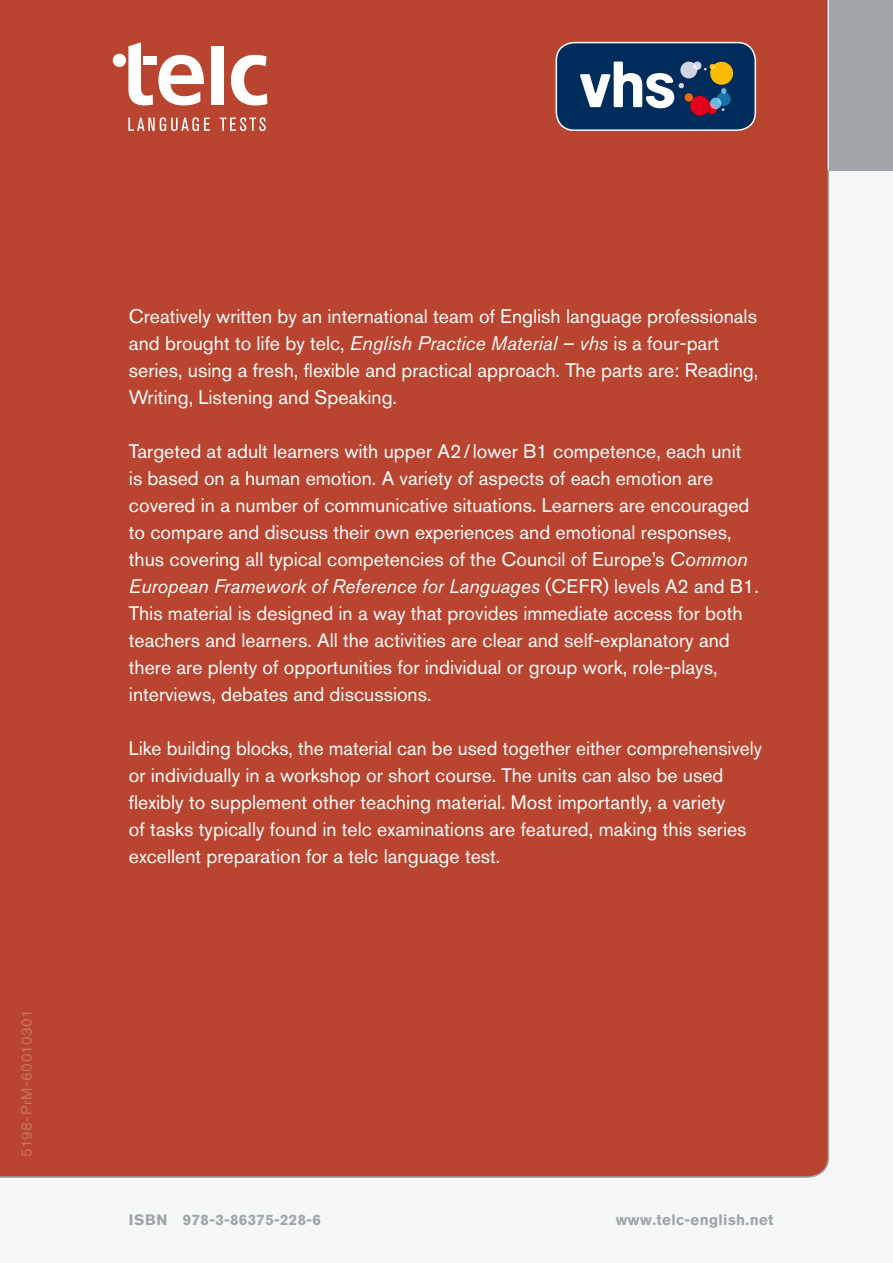
<style>
.page{position:relative;width:893px;height:1263px;background:#f6f7f7}
.page>*{position:absolute;margin:0;border:0;box-sizing:border-box;transform-origin:0 0}
.t1{font:19.5px/27px "Akzidenz Grotesk Pro";color:#fff}
.t2{font:700 15px "Akzidenz Grotesk Pro";letter-spacing:.025em;color:#a0a5a9}
.t3{font:15px "Akzidenz Grotesk Pro";letter-spacing:.035em;color:#ca7256}
.s1{font-style:italic}
</style>
<div class="page">
<div style="left:0;top:0;width:830px;height:1178px;background:#b94530"></div>
<hr style="left:828px;top:0;width:1px;height:170px;background:#fff">
<div style="left:829px;top:0;width:64px;height:170px;background:#a0a5a9"></div>
<svg style="left:128px;top:117px;width:82px;height:14px"></svg>
<svg style="left:220px;top:117px;width:46px;height:14px"></svg>
<svg style="left:128px;top:42px;width:76px;height:63px"></svg>
<div style="left:211px;top:46px;width:12px;height:58px;background:#fff"></div>
<svg style="left:231px;top:55px;width:36px;height:50px"></svg>
<div style="left:113px;top:54px;width:13px;height:13px;background:#fff;border-radius:50%"></div>
<div style="left:144px;top:56px;width:13px;height:9px;background:#fff"></div>
<div style="left:556px;top:43px;width:199px;height:87px;background:#002c5b;border-radius:18px"></div>
<div style="left:555px;top:42px;width:201px;height:89px;border:2px solid #fff;border-radius:18px"></div>
<svg style="left:580px;top:62px;width:153px;height:54px"></svg>
<p class="t3" style="left:21px;top:1157px;width:149px;rotate:-90deg">5198-PrM-60010301</p>
<p class="t1" style="left:129px;top:305px;width:631px">Creatively written by an international team of English language professionals and brought to life by telc, <span class="s1">English Practice Material – vhs</span> is a four-part series, using a fresh, flexible and practical approach. The parts are: Reading, Writing, Listening and Speaking.</p>
<p class="t1" style="left:129px;top:440px;width:631px">Targeted at adult learners with upper A2 / lower B1 competence, each unit is based on a human emotion. A variety of aspects of each emotion are covered in a number of communicative situations. Learners are encouraged to compare and discuss their own experiences and emotional responses, thus covering all typical competencies of the Council of Europe’s <span class="s1">Common European Framework of Reference for Languages</span> (CEFR) levels A2 and B1.<br>This material is designed in a way that provides immediate access for both teachers and learners. All the activities are clear and self-explanatory and there are plenty of opportunities for individual or group work, role-plays, interviews, debates and discussions.</p>
<p class="t1" style="left:129px;top:737px;width:635px">Like building blocks, the material can be used together either comprehensively or individually in a workshop or short course. The units can also be used flexibly to supplement other teaching material. Most importantly, a variety<br>of tasks typically found in telc examinations are featured, making this series excellent preparation for a telc language test.</p>
<p class="t2" style="left:129px;top:1215px;width:194px">ISBN 978-3-86375-228-6</p>
<p class="t2" style="left:616px;top:1215px;width:159px">www.telc-english.net</p>
</div>
